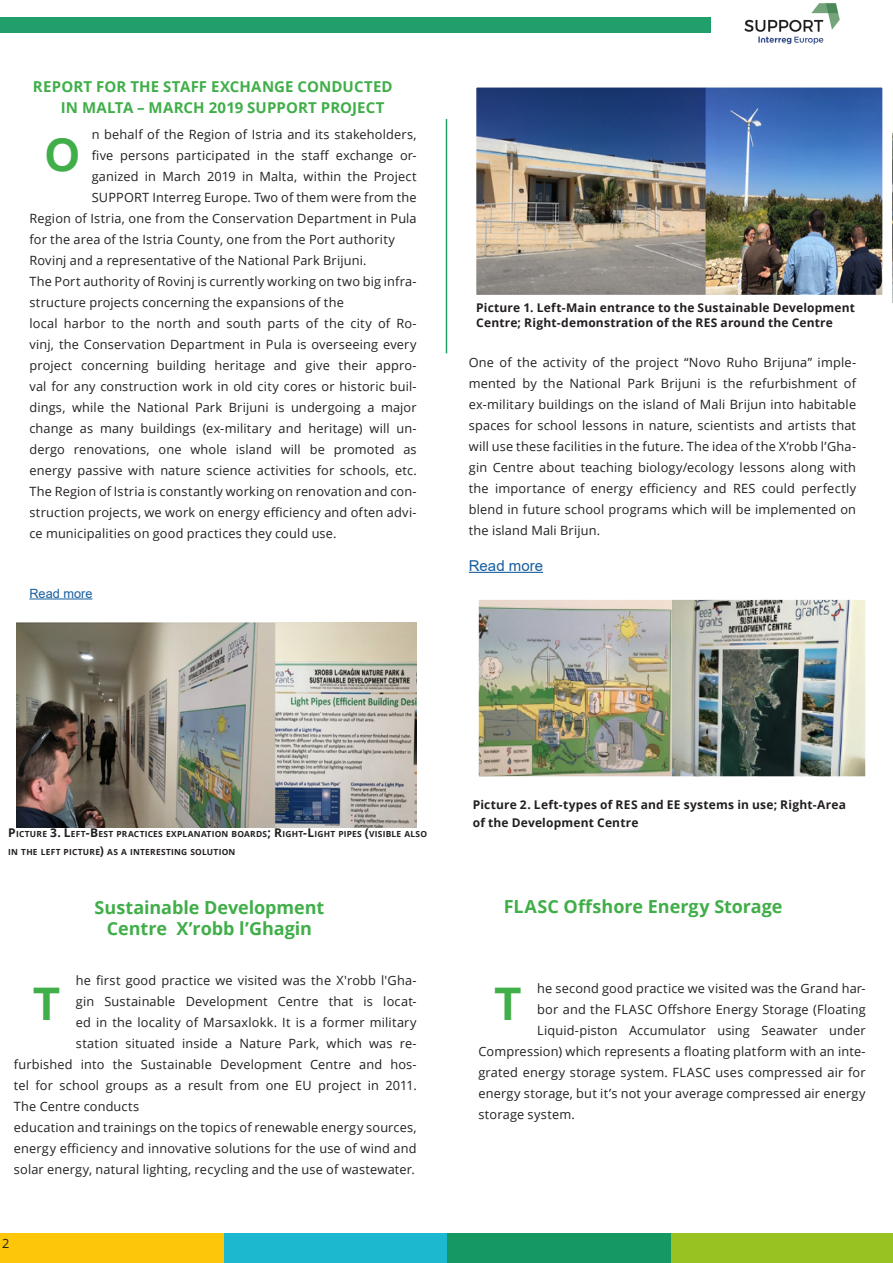
<style>
.page{position:relative;width:893px;height:1263px;background:#fff}
.page>*{position:absolute;margin:0;border:0;box-sizing:border-box;transform-origin:0 0}
.t1{font:700 45px "Arial";color:#40ae49}
.t2{font:700 18px/21px "Open Sans";letter-spacing:-.005em;color:#40ae49;text-align:center}
.t3{font:700 15px/21px "Open Sans";letter-spacing:.01em;color:#40ae49}
.t4{font:15px "Arial";color:#175d9e}
.t5{font:12.75px/21px "Open Sans";letter-spacing:.015em;color:#231f20;text-align:justify}
.t6{font:12.75px "Arial";color:#175d9e}
.t7{font:700 12px/15px "Open Sans";letter-spacing:.015em;color:#231f20}
.t8{font:700 8.4px/18px "Open Sans";letter-spacing:.03em;color:#231f20}
.s1{font-size:12px}
</style>
<div class="page">
<div style="left:0;top:1234px;width:224px;height:29px;background:#fdc608"></div>
<div style="left:224px;top:1234px;width:224px;height:29px;background:#1cb8d0"></div>
<div style="left:447px;top:1234px;width:224px;height:29px;background:#159861"></div>
<div style="left:671px;top:1234px;width:222px;height:29px;background:#98c222"></div>
<div style="left:0;top:17px;width:711px;height:15px;background:#219f6b"></div>
<img style="left:744px;top:3px;width:96px;height:42px">
<svg style="left:892px;top:132px;width:1px;height:171px"></svg>
<hr style="left:29px;top:598px;width:63px;height:1px;background:#175d9e">
<hr style="left:446px;top:119px;width:1px;height:234px;background:#219f6b">
<hr style="left:469px;top:572px;width:74px;height:1px;background:#175d9e">
<img style="left:478px;top:89px;width:403px;height:204px">
<div style="left:469px;top:80px;width:421px;height:222px;border:8px solid #fff"></div>
<img style="left:16px;top:623px;width:401px;height:205px">
<img style="left:480px;top:601px;width:384px;height:174px">
<div style="left:465px;top:586px;width:414px;height:204px;border:14px solid #fff"></div>
<p class="t3" style="left:61px;top:75px;width:333px;text-indent:-28px">REPORT FOR THE STAFF EXCHANGE CONDUCTED<br>IN MALTA – MARCH 2019 SUPPORT PROJECT</p>
<p class="t5" style="left:92px;top:123px;width:326px">n behalf of the Region of Istria and its stakeholders,</p>
<p class="t5" style="left:92px;top:144px;width:326px">five persons participated in the staff exchange or-</p>
<p class="t5" style="left:92px;top:165px;width:326px">ganized in March 2019 in Malta, within the Project</p>
<p class="t5" style="left:92px;top:186px;width:326px">SUPPORT Interreg Europe. Two of them were from the</p>
<p class="t5" style="left:29px;top:207px;width:389px">Region of Istria, one from the Conservation Department in Pula</p>
<p class="t5" style="left:29px;top:228px;width:367px">for the area of the Istria County, one from the Port authority</p>
<p class="t5" style="left:29px;top:249px;width:339px">Rovinj and a representative of the National Park Brijuni.</p>
<p class="t5" style="left:29px;top:270px;width:389px">The Port authority of Rovinj is currently working on two big infra&shy;structure projects concerning the expansions of the</p>
<p class="t5" style="left:29px;top:312px;width:389px">local harbor to the north and south parts of the city of Ro&shy;vinj, the Conservation Department in Pula is overseeing every project concerning building heritage and give their appro&shy;val for any construction work in old city cores or historic buil&shy;dings, while the National Park Brijuni is undergoing a major change as many buildings (ex-military and heritage) will un&shy;dergo renovations, one whole island will be promoted as energy passive with nature science activities for schools, etc.<br>The Region of Istria is constantly working on renovation and con&shy;struction projects, we work on energy efficiency and often advi&shy;ce municipalities on good practices they could use.</p>
<p class="t1" style="left:45px;top:123px;width:37px">O</p>
<p class="t6" style="left:29px;top:584px;width:65px">Read more</p>
<p class="t7" style="left:476px;top:299px;width:380px">Picture 1. Left-Main entrance to the Sustainable Development<br>Centre; Right-demonstration of the RES around the Centre</p>
<p class="t5" style="left:469px;top:351px;width:389px">One of the activity of the project “Novo Ruho Brijuna” imple&shy;mented by the National Park Brijuni is the refurbishment of ex-military buildings on the island of Mali Brijun into habitable spaces for school lessons in nature, scientists and artists that will use these facilities in the future. The idea of the X’robb l’Gha&shy;gin Centre about teaching biology/ecology lessons along with the importance of energy efficiency and RES could perfectly blend in future school programs which will be implemented on the island Mali Brijun.</p>
<p class="t4" style="left:469px;top:555px;width:76px">Read more</p>
<p class="t8" style="left:8px;top:825px;width:420px"><span class="s1">P</span>ICTURE <span class="s1">3. L</span>EFT<span class="s1">-B</span>EST PRACTICES EXPLANATION BOARDS<span class="s1">; R</span>IGHT<span class="s1">-L</span>IGHT PIPES <span class="s1">(</span>VISIBLE ALSO<br>IN THE LEFT PICTURE<span class="s1">)</span> AS A INTERESTING SOLUTION</p>
<p class="t7" style="left:473px;top:796px;width:375px;line-height:18px">Picture 2. Left-types of RES and EE systems in use; Right-Area of the Development Centre</p>
<p class="t2" style="left:95px;top:897px;width:231px">Sustainable Development<br>Centre X’robb l’Ghagin</p>
<p class="t2" style="left:504px;top:896px;width:280px">FLASC Offshore Energy Storage</p>
<p class="t5" style="left:76px;top:969px;width:342px">he first good practice we visited was the X'robb l'Gha-</p>
<p class="t5" style="left:76px;top:990px;width:342px">gin Sustainable Development Centre that is locat-</p>
<p class="t5" style="left:76px;top:1011px;width:342px">ed in the locality of Marsaxlokk. It is a former military</p>
<p class="t5" style="left:76px;top:1032px;width:342px">station situated inside a Nature Park, which was re-</p>
<p class="t5" style="left:14px;top:1053px;width:404px">furbished into the Sustainable Development Centre and hos-</p>
<p class="t5" style="left:14px;top:1074px;width:404px">tel for school groups as a result from one EU project in 2011.</p>
<p class="t5" style="left:14px;top:1095px;width:127px">The Centre conducts</p>
<p class="t5" style="left:14px;top:1116px;width:404px">education and trainings on the topics of renewable energy sources, energy efficiency and innovative solutions for the use of wind and solar energy, natural lighting, recycling and the use of wastewater.</p>
<p class="t1" style="left:33px;top:972px;width:29px">T</p>
<p class="t5" style="left:2px;top:1233px;width:9px">2</p>
<p class="t1" style="left:494px;top:972px;width:29px">T</p>
<p class="t5" style="left:537px;top:978px;width:330px">he second good practice we visited was the Grand har-</p>
<p class="t5" style="left:537px;top:999px;width:330px">bor and the FLASC Offshore Energy Storage (Floating</p>
<p class="t5" style="left:537px;top:1020px;width:330px">Liquid-piston Accumulator using Seawater under</p>
<p class="t5" style="left:478px;top:1041px;width:389px">Compression) which represents a floating platform with an inte-</p>
<p class="t5" style="left:478px;top:1062px;width:389px">grated energy storage system. FLASC uses compressed air for</p>
<p class="t5" style="left:478px;top:1083px;width:389px">energy storage, but it’s not your average compressed air energy</p>
<p class="t5" style="left:478px;top:1104px;width:98px">storage system.</p>
</div>
